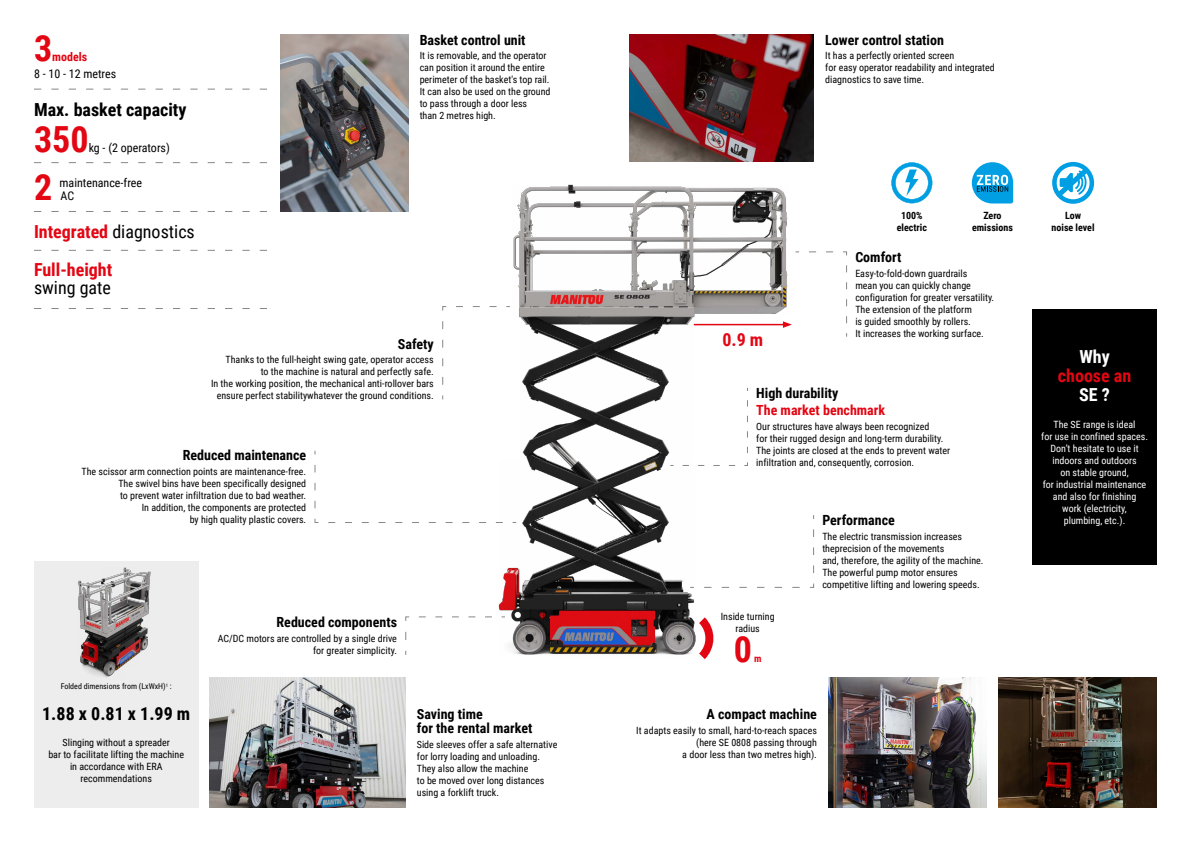
<style>
.page{position:relative;width:1191px;height:842px;background:#fff}
.page>*{position:absolute;margin:0;border:0;box-sizing:border-box;transform-origin:0 0}
.t1{font:700 36px "Roboto Condensed";color:#e30613}
.t2{font:700 18px/37.8px "Roboto Condensed";color:#e30613}
.t3{font:700 18px "Roboto Condensed";color:#000}
.t4{font:18px "Roboto Condensed";color:#000}
.t5{font:700 18px "Roboto Condensed";color:#fff}
.t6{font:700 14px/14px "Roboto Condensed";color:#000}
.t7{font:700 14px "Roboto Condensed";color:#e30613}
.t8{font:12px "Roboto Condensed";color:#000}
.t9{font:700 12px "Roboto Condensed";color:#e30613}
.t10{font:10px/12px "Roboto Condensed";color:#000}
.t11{font:10px/12px "Roboto Condensed";color:#fff;text-align:center}
.t12{font:700 10px/12px "Roboto Condensed";color:#000;text-align:center}
.t13{font:700 10px "Roboto Condensed";color:#e30613}
.t14{font:8px "Roboto Condensed";color:#000}
.s1{font-weight:400;color:#000}
</style>
<div class="page">
<div style="left:1032px;top:309px;width:125px;height:255px;background:#000"></div>
<svg style="left:34px;top:89px;width:233px;height:1px"></svg>
<svg style="left:34px;top:162px;width:233px;height:1px"></svg>
<svg style="left:34px;top:211px;width:233px;height:1px"></svg>
<svg style="left:34px;top:250px;width:233px;height:1px"></svg>
<svg style="left:34px;top:308px;width:233px;height:1px"></svg>
<div style="left:34px;top:561px;width:164px;height:247px;background:#ededed"></div>
<img style="left:301px;top:174px;width:614px;height:481px">
<img style="left:210px;top:677px;width:195px;height:131px">
<img style="left:998px;top:677px;width:159px;height:131px">
<img style="left:828px;top:677px;width:158px;height:131px">
<img style="left:629px;top:34px;width:185px;height:128px">
<img style="left:281px;top:34px;width:127px;height:177px">
<svg style="left:891px;top:162px;width:41px;height:41px"></svg>
<svg style="left:1052px;top:162px;width:42px;height:42px"></svg>
<svg style="left:971px;top:162px;width:42px;height:41px"></svg>
<svg style="left:699px;top:617px;width:17px;height:42px"></svg>
<hr style="left:694px;top:324px;width:91px;height:1px;background:#e30613">
<svg style="left:783px;top:251px;width:64px;height:86px"></svg>
<img style="left:77px;top:567px;width:74px;height:110px">
<h1 class="t1" style="left:34px;top:23px;width:20px">3</h1>
<p class="t9" style="left:52px;top:48px;width:37px">models</p>
<p class="t8" style="left:34px;top:65px;width:84px">8 - 10 - 12 metres</p>
<h2 class="t3" style="left:34px;top:97px;width:154px">Max. basket capacity</h2>
<h1 class="t1" style="left:34px;top:114px;width:56px">350</h1>
<p class="t8" style="left:89px;top:139px;width:83px">kg - (2 operators)</p>
<p class="t8" style="left:60px;top:175px;width:84px">maintenance-free</p>
<h1 class="t1" style="left:34px;top:162px;width:20px">2</h1>
<p class="t8" style="left:61px;top:188px;width:15px">AC</p>
<h2 class="t2" style="left:34px;top:212px;width:162px">Integrated <span class="s1">diagnostics<br></span>Full-height</h2>
<h2 class="t4" style="left:34px;top:275px;width:78px">swing gate</h2>
<h3 class="t6" style="left:420px;top:32px;width:107px">Basket control unit</h3>
<p class="t10" style="left:420px;top:49px;width:132px">It is removable, and the operator can position it around the entire perimeter of the basket's top rail.<br>It can also be used on the ground to pass through a door less<br>than 2 metres high.</p>
<h3 class="t6" style="left:398px;top:336px;width:37px">Safety</h3>
<p class="t10" style="left:211px;top:353px;width:224px;text-align:right">Thanks to the full-height swing gate, operator access<br>to the machine is natural and perfectly safe.<br>In the working position, the mechanical anti‐rollover bars ensure perfect stabilitywhatever the ground conditions.</p>
<h3 class="t6" style="left:183px;top:447px;width:125px">Reduced maintenance</h3>
<p class="t10" style="left:82px;top:465px;width:226px;text-align:right">The scissor arm connection points are maintenance-free.<br>The swivel bins have been specifically designed<br>to prevent water infiltration due to bad weather.<br>In addition, the components are protected<br>by high quality plastic covers.</p>
<p class="t14" style="left:61px;top:681px;width:113px">Folded dimensions from (LxWxH)<sup>1</sup> :</p>
<h2 class="t3" style="left:42px;top:701px;width:150px">1.88 x 0.81 x 1.99 m</h2>
<p class="t10" style="left:48px;top:736px;width:137px;text-align:center">Slinging without a spreader<br>bar to facilitate lifting the machine in accordance with ERA recommendations</p>
<h3 class="t6" style="left:276px;top:615px;width:122px">Reduced components</h3>
<p class="t10" style="left:218px;top:632px;width:181px;text-align:right">AC/DC motors are controlled by a single drive for greater simplicity.</p>
<h3 class="t6" style="left:417px;top:707px;width:117px">Saving time<br>for the rental market</h3>
<p class="t10" style="left:417px;top:738px;width:142px">Side sleeves offer a safe alternative for lorry loading and unloading.<br>They also allow the machine<br>to be moved over long distances using a forklift truck.</p>
<h3 class="t6" style="left:825px;top:32px;width:120px">Lower control station</h3>
<p class="t10" style="left:825px;top:49px;width:171px">It has a perfectly oriented screen<br>for easy operator readability and integrated diagnostics to save time.</p>
<h2 class="t2" style="left:722px;top:320px;width:42px">0.9 m</h2>
<p class="t12" style="left:896px;top:209px;width:32px">100% electric</p>
<p class="t12" style="left:972px;top:209px;width:42px">Zero emissions</p>
<p class="t12" style="left:1051px;top:209px;width:45px">Low<br>noise level</p>
<h3 class="t6" style="left:855px;top:250px;width:48px">Comfort</h3>
<p class="t10" style="left:855px;top:267px;width:140px">Easy-to-fold-down guardrails<br>mean you can quickly change configuration for greater versatility.<br>The extension of the platform<br>is guided smoothly by rollers.<br>It increases the working surface.</p>
<h3 class="t6" style="left:756px;top:386px;width:84px">High durability</h3>
<h3 class="t7" style="left:756px;top:400px;width:131px">The market benchmark</h3>
<p class="t10" style="left:756px;top:420px;width:196px">Our structures have always been recognized<br>for their rugged design and long-term durability.<br>The joints are closed at the ends to prevent water infiltration and, consequently, corrosion.</p>
<p class="t10" style="left:720px;top:610px;width:55px;text-align:center">Inside turning radius</p>
<h1 class="t1" style="left:733px;top:624px;width:20px">0</h1>
<p class="t13" style="left:754px;top:652px;width:9px">m</p>
<h3 class="t6" style="left:822px;top:513px;width:74px">Performance</h3>
<p class="t10" style="left:822px;top:530px;width:163px">The electric transmission increases theprecision of the movements<br>and, therefore, the agility of the machine.<br>The powerful pump motor ensures competitive lifting and lowering speeds.</p>
<h3 class="t6" style="left:706px;top:707px;width:112px">A compact machine</h3>
<p class="t10" style="left:636px;top:724px;width:182px;text-align:right">It adapts easily to small, hard‐to‐reach spaces (here SE 0808 passing through<br>a door less than two metres high).</p>
<h2 class="t5" style="left:1079px;top:344px;width:32px">Why</h2>
<h2 class="t2" style="left:1058px;top:356px;width:75px">choose an</h2>
<h2 class="t5" style="left:1079px;top:382px;width:32px">SE ?</h2>
<p class="t11" style="left:1041px;top:418px;width:108px">The SE range is ideal<br>for use in confined spaces.<br>Don’t hesitate to use it indoors and outdoors<br>on stable ground,<br>for industrial maintenance and also for finishing<br>work (electricity,<br>plumbing, etc.).</p>
</div>
